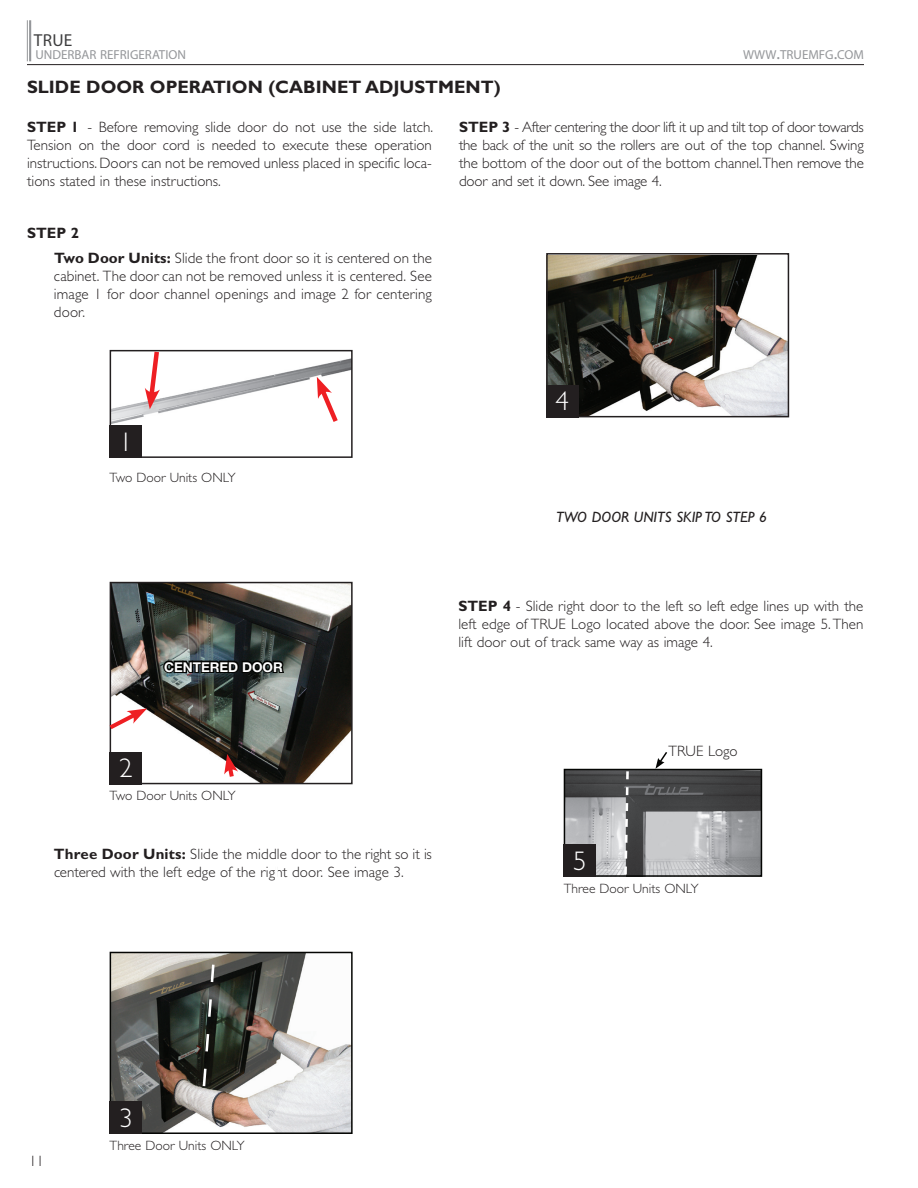
<style>
.page{position:relative;width:918px;height:1188px;background:#fff}
.page>*{position:absolute;margin:0;border:0;box-sizing:border-box;transform-origin:0 0}
.t1{font:300 27px "Gill Sans Std";color:#fff}
.t2{font:700 18px "Gill Sans Std";color:#231f20}
.t3{font:17.4px "Myriad Pro";color:#3e3e3f}
.t4{font:300 15px/18px "Gill Sans Std";color:#231f20;text-align:justify}
.t5{font:italic 15px "Gill Sans Std";color:#231f20}
.t6{font:300 13.5px "Gill Sans Std";color:#231f20}
.t7{font:700 13.5px "Helvetica Neue LT Std";color:#fff}
.t8{font:13.05px "Myriad Pro";color:#95979a}
.s1{font-size:17.4px}
.s2{font-weight:700}
</style>
<div class="page">
<hr style="left:29px;top:20px;width:2px;height:41px;background:#95979a">
<hr style="left:27px;top:20px;width:1px;height:41px;background:#95979a">
<hr style="left:27px;top:64px;width:837px;height:1px;background:#231f20">
<img style="left:113px;top:358px;width:237px;height:68px">
<div style="left:110px;top:350px;width:243px;height:108px;border:2px solid #231f20"></div>
<svg style="left:145px;top:349px;width:17px;height:60px"></svg>
<svg style="left:316px;top:377px;width:26px;height:49px"></svg>
<div style="left:110px;top:426px;width:32px;height:32px;background:#231f20"></div>
<img style="left:113px;top:955px;width:237px;height:176px">
<div style="left:110px;top:952px;width:243px;height:182px;border:2px solid #040503"></div>
<div style="left:110px;top:1102px;width:32px;height:32px;background:#231f20"></div>
<svg style="left:201px;top:962px;width:15px;height:127px;background:#41433e"></svg>
<img style="left:549px;top:256px;width:237px;height:158px">
<div style="left:546px;top:253px;width:243px;height:164px;border:2px solid #231f20"></div>
<div style="left:546px;top:385px;width:33px;height:32px;background:#231f20"></div>
<img style="left:567px;top:772px;width:192px;height:102px">
<div style="left:564px;top:769px;width:198px;height:108px;border:2px solid #040503"></div>
<svg style="left:623px;top:769px;width:7px;height:108px"></svg>
<div style="left:564px;top:844px;width:32px;height:33px;background:#231f20"></div>
<svg style="left:655px;top:752px;width:14px;height:17px"></svg>
<img style="left:113px;top:585px;width:237px;height:196px">
<div style="left:110px;top:582px;width:243px;height:202px;border:2px solid #231f20"></div>
<svg style="left:162px;top:656px;width:125px;height:22px;background:#293131"></svg>
<div style="left:110px;top:752px;width:32px;height:32px;background:#231f20"></div>
<svg style="left:109px;top:708px;width:38px;height:25px"></svg>
<svg style="left:224px;top:754px;width:14px;height:27px"></svg>
<p class="t3" style="left:34px;top:31px;width:40px">TRUE</p>
<p class="t8" style="left:35px;top:48px;width:152px">UNDERBAR REFRIGERATION</p>
<p class="t8" style="left:743px;top:47px;width:122px">WWW<span class="s1">.</span>TRUEMFG<span class="s1">.</span>COM</p>
<p class="t2" style="left:27px;top:77px;width:475px">SLIDE DOOR OPERATION (CABINET ADJUSTMENT)</p>
<p class="t4" style="left:27px;top:118px;width:408px"><span class="s2">STEP 1</span> - Before removing slide door do not use the side latch.<br>Tension on the door cord is needed to execute these operation instructions. Doors can not be removed unless placed in specific loca&shy;tions stated in these instructions.</p>
<p class="t4" style="left:54px;top:221px;width:380px;line-height:24.8px;text-indent:-27px"><span class="s2">STEP 2<br>Two Door Units:</span> Slide the front door so it is centered on the</p>
<p class="t4" style="left:54px;top:267px;width:379px">cabinet. The door can not be removed unless it is centered. See image 1 for door channel openings and image 2 for centering door.</p>
<p class="t4" style="left:459px;top:118px;width:407px"><span class="s2">STEP 3</span> - After centering the door lift it up and tilt top of door towards the back of the unit so the rollers are out of the top channel. Swing the bottom of the door out of the bottom channel.Then remove the door and set it down. See image 4.</p>
<h1 class="t1" style="left:119px;top:427px;width:15px">1</h1>
<p class="t6" style="left:110px;top:470px;width:128px">Two Door Units ONLY</p>
<h1 class="t1" style="left:556px;top:386px;width:15px">4</h1>
<p class="t5" style="left:556px;top:508px;width:212px">TWO DOOR UNITS SKIP TO STEP 6</p>
<p class="t7" style="left:164px;top:658px;width:120px">CENTERED DOOR</p>
<p class="t4" style="left:458px;top:597px;width:406px"><span class="s2">STEP 4</span> - Slide right door to the left so left edge lines up with the left edge of TRUE Logo located above the door. See image 5. Then lift door out of track same way as image 4.</p>
<h1 class="t1" style="left:119px;top:753px;width:15px">2</h1>
<p class="t6" style="left:110px;top:788px;width:128px">Two Door Units ONLY</p>
<p class="t4" style="left:54px;top:845px;width:379px"><span class="s2">Three Door Units:</span> Slide the middle door to the right so it is centered with the left edge of the right door. See image 3.</p>
<h1 class="t1" style="left:573px;top:846px;width:15px">5</h1>
<p class="t4" style="left:668px;top:742px;width:71px">TRUE Logo</p>
<p class="t6" style="left:564px;top:881px;width:137px">Three Door Units ONLY</p>
<p class="t4" style="left:29px;top:1152px;width:16px">11</p>
<h1 class="t1" style="left:119px;top:1103px;width:15px">3</h1>
<p class="t6" style="left:110px;top:1138px;width:137px">Three Door Units ONLY</p>
</div>
